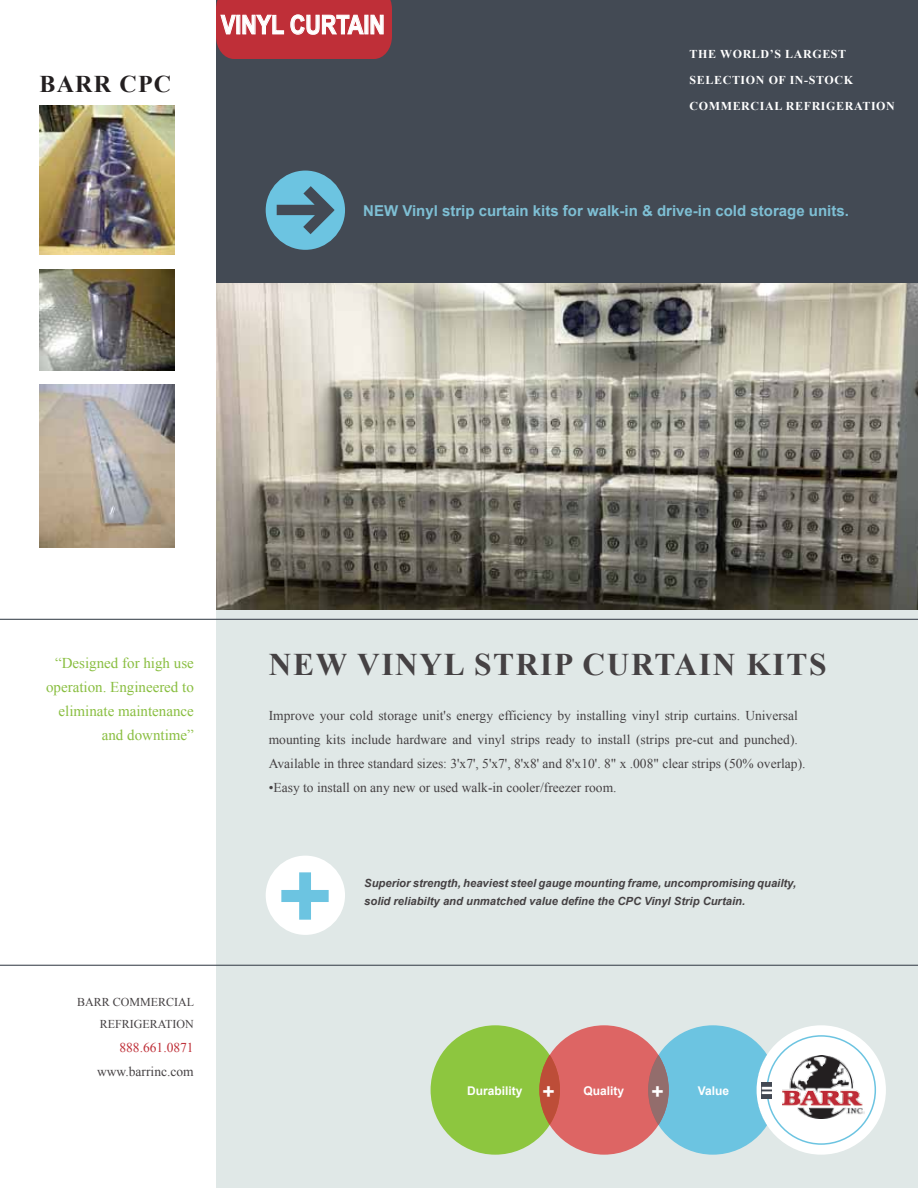
<style>
.page{position:relative;width:918px;height:1188px;background:#fff}
.page>*{position:absolute;margin:0;border:0;box-sizing:border-box;transform-origin:0 0}
.t1{font:700 31.5px "Times New Roman";letter-spacing:.05em;color:#454143}
.t2{font:700 26.25px "Arial";color:#fff;scale:.82 1}
.t3{font:700 24px "Times New Roman";letter-spacing:.05em;color:#231f20}
.t4{font:700 21px "Arial";color:#fff}
.t5{font:15px/24px "Times New Roman";color:#89be40;text-align:right}
.t6{font:700 15px "Arial";color:#7ebfd4}
.t7{font:13.5px/24px "Times New Roman";color:#454143}
.t8{font:13.5px "Times New Roman";color:#bf2f38}
.t9{font:700 12px/25.8px "Times New Roman";letter-spacing:.05em;color:#fff}
.t10{font:12px/21.6px "Times New Roman";color:#454143;text-align:right}
.t11{font:700 12px "Arial";color:#fff}
.t12{font:italic 700 11.25px/18px "Arial";color:#454143}
.s1{font-size:21px}
</style>
<div class="page">
<div style="left:216px;top:609px;width:702px;height:579px;background:#e0e8e7"></div>
<div style="left:648px;top:1025px;width:130px;height:130px;background:#6cc4e1;border-radius:50%"></div>
<svg style="left:757px;top:1055px;width:21px;height:70px"></svg>
<div style="left:757px;top:1025px;width:129px;height:130px;background:#fff;border-radius:50%"></div>
<svg style="left:766px;top:1035px;width:110px;height:110px"></svg>
<div style="left:431px;top:1025px;width:129px;height:130px;background:#8dc63f;border-radius:50%"></div>
<div style="left:539px;top:1025px;width:130px;height:130px;background:#dd6564;border-radius:50%"></div>
<svg style="left:539px;top:1055px;width:21px;height:70px"></svg>
<svg style="left:648px;top:1055px;width:21px;height:70px"></svg>
<div style="left:762px;top:1083px;width:10px;height:16px;background:#434953"></div>
<div style="left:216px;top:0;width:702px;height:284px;background:#434a54"></div>
<svg style="left:266px;top:171px;width:79px;height:79px"></svg>
<img style="left:216px;top:284px;width:702px;height:325px">
<hr style="left:0;top:619px;width:918px;height:1px;background:#434a54">
<div style="left:266px;top:856px;width:79px;height:79px;background:#fff;border-radius:50%"></div>
<svg style="left:281px;top:872px;width:48px;height:48px"></svg>
<hr style="left:0;top:965px;width:918px;height:1px;background:#434a54">
<img style="left:782px;top:1055px;width:83px;height:63px">
<img style="left:40px;top:269px;width:135px;height:101px">
<img style="left:40px;top:106px;width:135px;height:148px">
<img style="left:40px;top:385px;width:135px;height:163px">
<svg style="left:216px;top:0;width:176px;height:59px;background:#c2424a"></svg>
<h3 class="t3" style="left:40px;top:67px;width:133px">BARR CPC</h3>
<h2 class="t2" style="left:221px;top:7px;width:201px">VINYL CURTAIN</h2>
<p class="t9" style="left:690px;top:41px;width:207px">THE WORLD’S LARGEST<br>SELECTION OF IN-STOCK<br>COMMERCIAL REFRIGERATION</p>
<p class="t6" style="left:363px;top:201px;width:487px">NEW Vinyl strip curtain kits for walk-in &amp; drive-in cold storage units.</p>
<p class="t5" style="left:46px;top:651px;width:149px">“Designed for high use operation. Engineered to eliminate maintenance and downtime”</p>
<h1 class="t1" style="left:269px;top:643px;width:559px">NEW VINYL STRIP CURTAIN KITS</h1>
<p class="t7" style="left:269px;top:703px;width:538px">Improve your cold storage unit's energy efficiency by installing vinyl strip curtains. Universal mounting kits include hardware and vinyl strips ready to install (strips pre-cut and punched).<br>Available in three standard sizes: 3'x7', 5'x7', 8'x8' and 8'x10'. 8" x .008" clear strips (50% overlap).</p>
<p class="t7" style="left:269px;top:775px;width:349px">•Easy to install on any new or used walk-in cooler/freezer room.</p>
<p class="t10" style="left:77px;top:991px;width:119px">BARR COMMERCIAL<br>REFRIGERATION</p>
<p class="t8" style="left:119px;top:1038px;width:76px">888.661.0871</p>
<p class="t7" style="left:97px;top:1059px;width:98px">www.barrinc.com</p>
<p class="t12" style="left:364px;top:874px;width:434px">Superior strength, heaviest steel gauge mounting frame, uncompromising quailty, solid reliabilty and unmatched value define the CPC Vinyl Strip Curtain.</p>
<p class="t11" style="left:467px;top:1083px;width:89px">Durability <span class="s1">+</span></p>
<p class="t11" style="left:583px;top:1083px;width:42px">Quality</p>
<h3 class="t4" style="left:652px;top:1078px;width:14px">+</h3>
<p class="t11" style="left:698px;top:1083px;width:33px">Value</p>
<h3 class="t4" style="left:761px;top:1076px;width:14px">=</h3>
</div>
